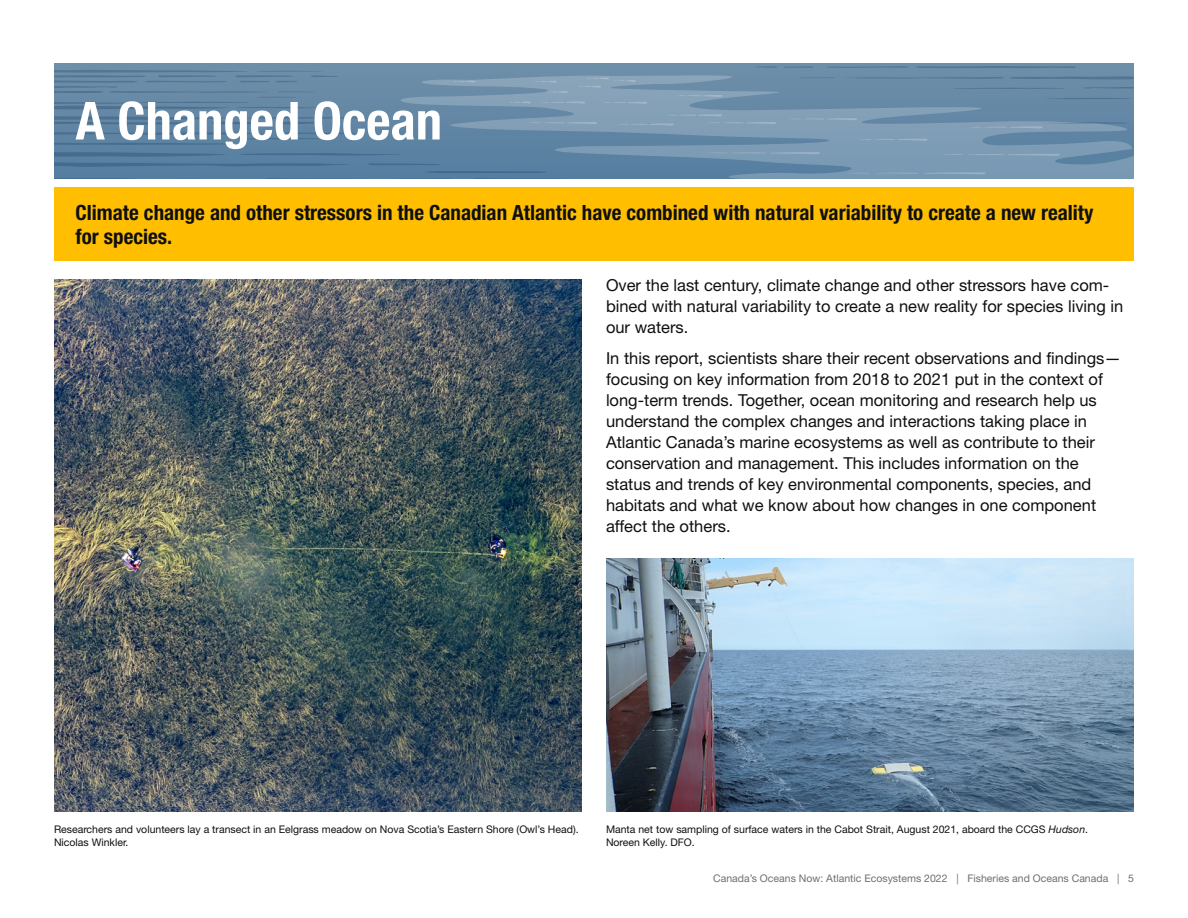
<style>
.page{position:relative;width:1188px;height:918px;background:#fff}
.page>*{position:absolute;margin:0;border:0;box-sizing:border-box;transform-origin:0 0}
.H1_chapter_title{font:700 condensed 52.5px "Helvetica Neue LT Std";color:#fff}
.H3_Yellow_bar_text{font:700 condensed 21px/24px "Helvetica Neue LT Std";color:#0f0f0f}
.Text{font:16.5px/21px "Helvetica Neue LT Std";color:#0f0f0f}
.t1{font:10.5px/13.5px "Helvetica Neue LT Std";color:#0f0f0f}
.t2{font:10.5px "Helvetica Neue LT Std";color:#6f6f6f}
.s1{font-style:italic}
</style>
<div class="page">
<div style="left:54px;top:188px;width:1080px;height:73px;background:#ffbf00"></div>
<div style="left:54px;top:63px;width:1080px;height:115px;background:linear-gradient(to right,#6488a5,#7191a9)"></div>
<svg style="left:54px;top:70px;width:284px;height:39px;background:#6486a2"></svg>
<svg style="left:54px;top:131px;width:302px;height:14px;background:#5a7f9f"></svg>
<svg style="left:54px;top:115px;width:318px;height:10px;background:#5b7f9d"></svg>
<svg style="left:54px;top:151px;width:608px;height:28px;background:#537b9d"></svg>
<svg style="left:756px;top:66px;width:320px;height:2px"></svg>
<svg style="left:401px;top:75px;width:733px;height:103px;background:#6e90ab"></svg>
<svg style="left:943px;top:154px;width:117px;height:2px"></svg>
<svg style="left:541px;top:101px;width:44px;height:3px"></svg>
<svg style="left:603px;top:102px;width:44px;height:2px"></svg>
<svg style="left:678px;top:95px;width:44px;height:2px"></svg>
<svg style="left:509px;top:101px;width:21px;height:3px"></svg>
<svg style="left:453px;top:81px;width:22px;height:2px"></svg>
<svg style="left:579px;top:77px;width:57px;height:11px"></svg>
<svg style="left:546px;top:91px;width:22px;height:2px"></svg>
<svg style="left:535px;top:81px;width:22px;height:2px"></svg>
<svg style="left:969px;top:122px;width:159px;height:7px"></svg>
<svg style="left:790px;top:118px;width:67px;height:2px"></svg>
<svg style="left:860px;top:139px;width:67px;height:2px"></svg>
<svg style="left:847px;top:172px;width:139px;height:2px"></svg>
<svg style="left:709px;top:122px;width:67px;height:2px"></svg>
<svg style="left:530px;top:122px;width:67px;height:2px"></svg>
<svg style="left:668px;top:114px;width:54px;height:2px"></svg>
<svg style="left:619px;top:123px;width:55px;height:3px"></svg>
<svg style="left:708px;top:152px;width:112px;height:2px"></svg>
<img style="left:54px;top:279px;width:528px;height:533px">
<img style="left:606px;top:558px;width:528px;height:254px">
<h1 class="H1_chapter_title" style="left:76px;top:89px;width:368px">A Changed Ocean</h1>
<h3 class="H3_Yellow_bar_text" style="left:76px;top:200px;width:1019px">Climate change and other stressors in the Canadian Atlantic have combined with natural variability to create a new reality for species.</h3>
<p class="Text" style="left:606px;top:274px;width:519px">Over the last century, climate change and other stressors have com&shy;bined with natural variability to create a new reality for species living in our waters.</p>
<p class="Text" style="left:606px;top:348px;width:516px">In this report, scientists share their recent observations and findings— focusing on key information from 2018 to 2021 put in the context of long-term trends. Together, ocean monitoring and research help us understand the complex changes and interactions taking place in Atlantic Canada’s marine ecosystems as well as contribute to their conservation and management. This includes information on the status and trends of key environmental components, species, and habitats and what we know about how changes in one component affect the others.</p>
<p class="t1" style="left:54px;top:822px;width:526px">Researchers and volunteers lay a transect in an Eelgrass meadow on Nova Scotia’s Eastern Shore (Owl’s Head).<br>Nicolas Winkler.</p>
<p class="t1" style="left:606px;top:822px;width:484px">Manta net tow sampling of surface waters in the Cabot Strait, August 2021, aboard the CCGS <span class="s1">Hudson</span>.<br>Noreen Kelly. DFO.</p>
<p class="t2" style="left:713px;top:872px;width:422px">Canada’s Oceans Now: Atlantic Ecosystems 2022 | Fisheries and Oceans Canada | 5</p>
</div>
